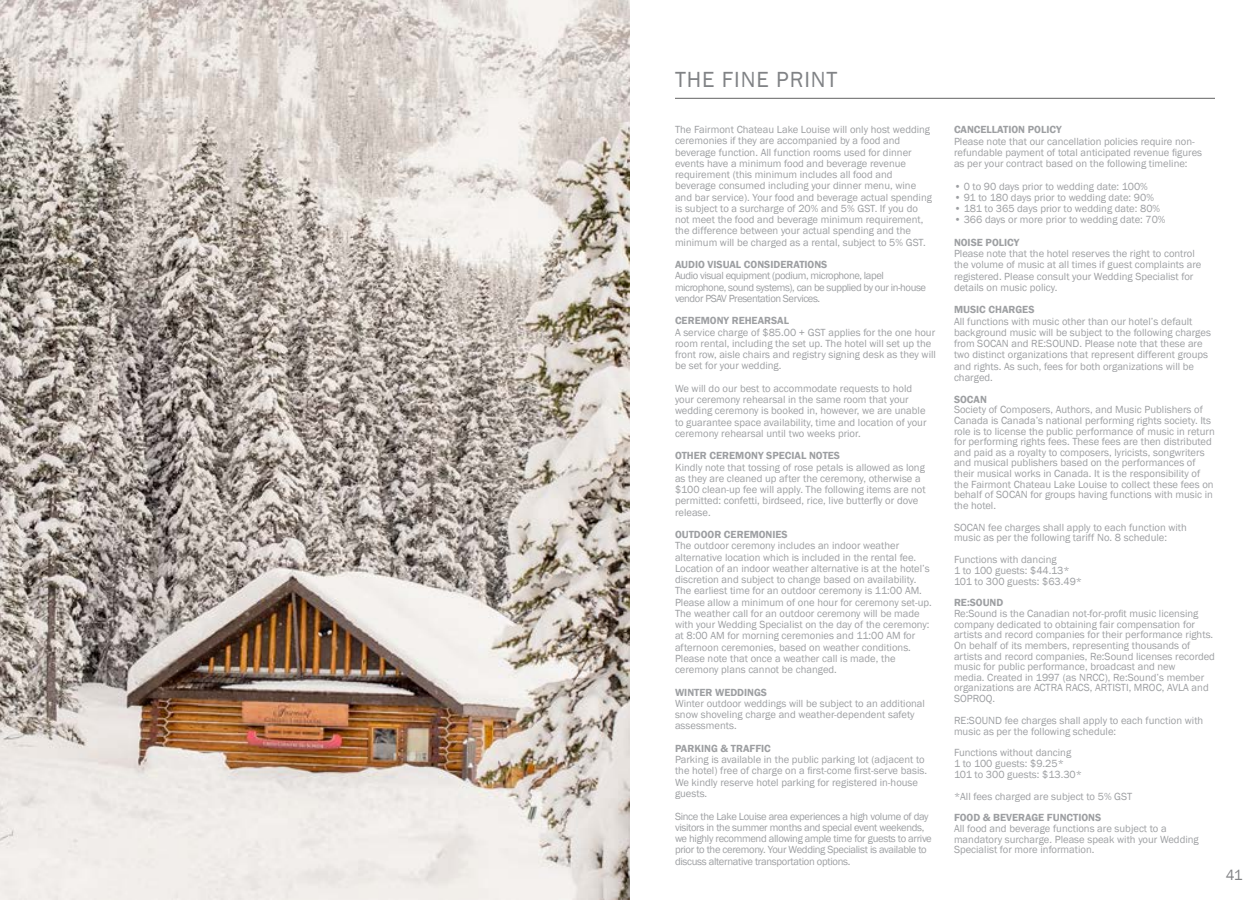
<style>
.page{position:relative;width:1260px;height:900px;background:#fff}
.page>*{position:absolute;margin:0;border:0;box-sizing:border-box;transform-origin:0 0}
.t1{font:22.5px "Franklin Gothic";letter-spacing:.04em;color:#808285}
.t2{font:15px "Franklin Gothic";color:#818285}
.t3{font:10.62px/11.2px "Franklin Gothic";color:#9d9fa2}
.t4{font:10.62px/11.2px "Franklin Gothic";letter-spacing:-.03em;color:#9d9fa2}
.t5{font:600 10.62px "Franklin Gothic";color:#9d9fa2}
.t6{font:10.62px/11.2px "Franklin Gothic";letter-spacing:-.04em;color:#9d9fa2}
</style>
<div class="page">
<img style="left:0;top:0;width:630px;height:900px">
<hr style="left:675px;top:98px;width:540px;height:1px;background:#000">
<h1 class="t1" style="left:675px;top:66px;width:164px">THE FINE PRINT</h1>
<p class="t3" style="left:675px;top:124px;width:259px">The Fairmont Chateau Lake Louise will only host wedding ceremonies if they are accompanied by a food and beverage function. All function rooms used for dinner events have a minimum food and beverage revenue requirement (this minimum includes all food and beverage consumed including your dinner menu, wine and bar service). Your food and beverage actual spending is subject to a surcharge of 20% and 5% GST. If you do not meet the food and beverage minimum requirement, the difference between your actual spending and the minimum will be charged as a rental, subject to 5% GST.</p>
<p class="t5" style="left:675px;top:258px;width:154px">AUDIO VISUAL CONSIDERATIONS</p>
<p class="t6" style="left:675px;top:270px;width:253px">Audio visual equipment (podium, microphone, lapel microphone, sound systems), can be supplied by our in-house vendor PSAV Presentation Services.</p>
<p class="t5" style="left:675px;top:314px;width:116px">CEREMONY REHEARSAL</p>
<p class="t3" style="left:675px;top:327px;width:263px">A service charge of $85.00 + GST applies for the one hour room rental, including the set up. The hotel will set up the front row, aisle chairs and registry signing desk as they will be set for your wedding.</p>
<p class="t3" style="left:675px;top:383px;width:253px">We will do our best to accommodate requests to hold your ceremony rehearsal in the same room that your wedding ceremony is booked in, however, we are unable to guarantee space availability, time and location of your ceremony rehearsal until two weeks prior.</p>
<p class="t5" style="left:675px;top:449px;width:167px">OTHER CEREMONY SPECIAL NOTES</p>
<p class="t3" style="left:675px;top:462px;width:252px">Kindly note that tossing of rose petals is allowed as long as they are cleaned up after the ceremony, otherwise a $100 clean-up fee will apply. The following items are not permitted: confetti, birdseed, rice, live butterfly or dove release.</p>
<p class="t5" style="left:675px;top:528px;width:114px">OUTDOOR CEREMONIES</p>
<p class="t3" style="left:675px;top:541px;width:258px">The outdoor ceremony includes an indoor weather alternative location which is included in the rental fee.<br>Location of an indoor weather alternative is at the hotel’s discretion and subject to change based on availability.<br>The earliest time for an outdoor ceremony is 11:00 AM.<br>Please allow a minimum of one hour for ceremony set-up.<br>The weather call for an outdoor ceremony will be made with your Wedding Specialist on the day of the ceremony: at 8:00 AM for morning ceremonies and 11:00 AM for afternoon ceremonies, based on weather conditions.<br>Please note that once a weather call is made, the ceremony plans cannot be changed.</p>
<p class="t5" style="left:675px;top:686px;width:94px">WINTER WEDDINGS</p>
<p class="t3" style="left:675px;top:698px;width:252px">Winter outdoor weddings will be subject to an additional snow shoveling charge and weather-dependent safety assessments.</p>
<p class="t5" style="left:675px;top:742px;width:97px">PARKING &amp; TRAFFIC</p>
<p class="t3" style="left:675px;top:754px;width:254px">Parking is available in the public parking lot (adjacent to the hotel) free of charge on a first-come first-serve basis.<br>We kindly reserve hotel parking for registered in-house guests.</p>
<p class="t4" style="left:675px;top:811px;width:258px">Since the Lake Louise area experiences a high volume of day visitors in the summer months and special event weekends, we highly recommend allowing ample time for guests to arrive prior to the ceremony. Your Wedding Specialist is available to discuss alternative transportation options.</p>
<p class="t5" style="left:954px;top:123px;width:109px">CANCELLATION POLICY</p>
<p class="t3" style="left:954px;top:136px;width:250px">Please note that our cancellation policies require non&shy;refundable payment of total anticipated revenue figures as per your contract based on the following timeline:</p>
<p class="t3" style="left:954px;top:181px;width:195px">• 0 to 90 days prior to wedding date: 100%</p>
<p class="t3" style="left:954px;top:192px;width:202px">• 91 to 180 days prior to wedding date: 90%</p>
<p class="t3" style="left:954px;top:203px;width:208px">• 181 to 365 days prior to wedding date: 80%</p>
<p class="t3" style="left:954px;top:214px;width:213px">• 366 days or more prior to wedding date: 70%</p>
<p class="t5" style="left:954px;top:236px;width:67px">NOISE POLICY</p>
<p class="t3" style="left:954px;top:248px;width:249px">Please note that the hotel reserves the right to control the volume of music at all times if guest complaints are registered. Please consult your Wedding Specialist for details on music policy.</p>
<p class="t5" style="left:954px;top:303px;width:82px">MUSIC CHARGES</p>
<p class="t3" style="left:954px;top:316px;width:259px">All functions with music other than our hotel’s default background music will be subject to the following charges from SOCAN and RE:SOUND. Please note that these are two distinct organizations that represent different groups and rights. As such, fees for both organizations will be charged.</p>
<p class="t5" style="left:954px;top:393px;width:34px">SOCAN</p>
<p class="t3" style="left:954px;top:405px;width:262px;line-height:10.6px">Society of Composers, Authors, and Music Publishers of Canada is Canada’s national performing rights society. Its role is to license the public performance of music in return for performing rights fees. These fees are then distributed and paid as a royalty to composers, lyricists, songwriters and musical publishers based on the performances of their musical works in Canada. It is the responsibility of the Fairmont Chateau Lake Louise to collect these fees on behalf of SOCAN for groups having functions with music in the hotel.</p>
<p class="t3" style="left:954px;top:522px;width:234px;line-height:10.6px">SOCAN fee charges shall apply to each function with music as per the following tariff No. 8 schedule:</p>
<p class="t3" style="left:954px;top:555px;width:130px;line-height:10.6px">Functions with dancing<br>1 to 100 guests: $44.13*<br>101 to 300 guests: $63.49*</p>
<p class="t5" style="left:954px;top:596px;width:51px">RE:SOUND</p>
<p class="t3" style="left:954px;top:608px;width:263px;line-height:10.6px">Re:Sound is the Canadian not-for-profit music licensing company dedicated to obtaining fair compensation for artists and record companies for their performance rights.<br>On behalf of its members, representing thousands of artists and record companies, Re:Sound licenses recorded music for public performance, broadcast and new<br>media. Created in 1997 (as NRCC), Re:Sound’s member organizations are ACTRA RACS, ARTISTI, MROC, AVLA and SOPROQ.</p>
<p class="t3" style="left:954px;top:715px;width:251px;line-height:10.6px">RE:SOUND fee charges shall apply to each function with music as per the following schedule:</p>
<p class="t3" style="left:954px;top:748px;width:130px;line-height:10.6px">Functions without dancing<br>1 to 100 guests: $9.25*<br>101 to 300 guests: $13.30*</p>
<p class="t3" style="left:954px;top:791px;width:180px">*All fees charged are subject to 5% GST</p>
<p class="t5" style="left:954px;top:811px;width:149px">FOOD &amp; BEVERAGE FUNCTIONS</p>
<p class="t3" style="left:954px;top:823px;width:246px;line-height:10.6px">All food and beverage functions are subject to a mandatory surcharge. Please speak with your Wedding<br>Specialist for more information.</p>
<h2 class="t2" style="left:1226px;top:866px;width:18px">41</h2>
</div>
